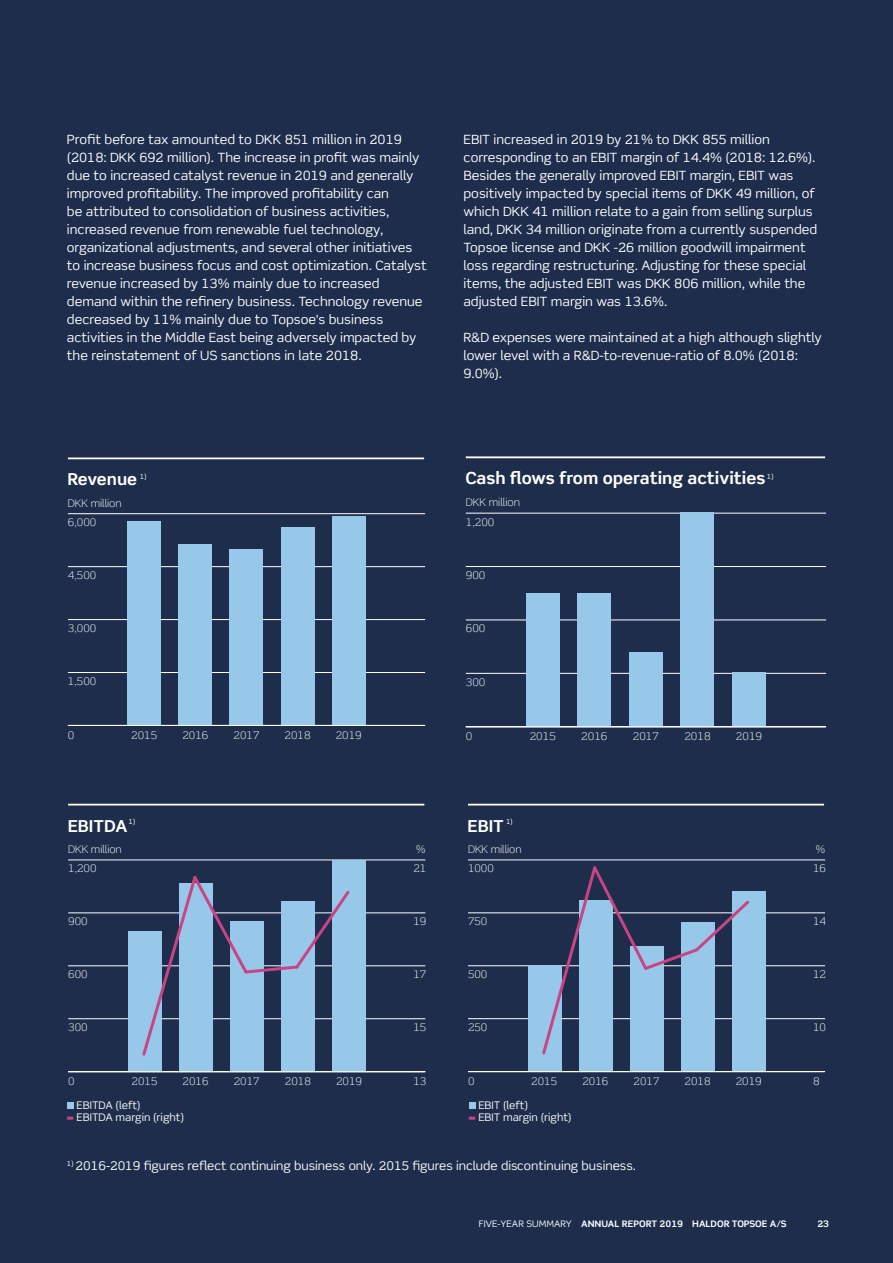
<style>
.page{position:relative;width:893px;height:1263px;background:#1d2d4b}
.page>*{position:absolute;margin:0;border:0;box-sizing:border-box;transform-origin:0 0}
.t1{font:700 16.65px "Scene Haldor Topsoe";color:#fff}
.t2{font:700 16.5px "Scene Haldor Topsoe";color:#fff}
.t3{font:12.75px/18px "Scene Haldor Topsoe";letter-spacing:-.005em;color:#fff}
.t4{font:12px "Scene Haldor Topsoe";letter-spacing:-.005em;color:#fff}
.t5{font:300 10.65px "Scene Haldor Topsoe";color:#fff}
.t6{font:300 10.5px/18.9px "Scene Haldor Topsoe";color:#fff}
.t7{font:10.5px/12.6px "Scene Haldor Topsoe";color:#fff}
.t8{font:700 9px "Scene Haldor Topsoe";color:#fff}
.t9{font:9px "Scene Haldor Topsoe";color:#fff}
.t10{font:7.05px "Scene Haldor Topsoe";color:#fff}
</style>
<div class="page">
<svg style="left:67px;top:1102px;width:6px;height:6px"></svg>
<svg style="left:67px;top:1117px;width:6px;height:3px"></svg>
<svg style="left:469px;top:1102px;width:6px;height:6px"></svg>
<svg style="left:469px;top:1117px;width:6px;height:3px"></svg>
<hr style="left:68px;top:725px;width:357px;height:1px;background:#fff">
<hr style="left:68px;top:672px;width:357px;height:1px;background:#fff">
<hr style="left:68px;top:619px;width:357px;height:1px;background:#fff">
<hr style="left:68px;top:566px;width:357px;height:1px;background:#fff">
<hr style="left:68px;top:513px;width:357px;height:1px;background:#fff">
<div style="left:332px;top:516px;width:33px;height:209px;background:#97c8e9"></div>
<div style="left:281px;top:527px;width:33px;height:198px;background:#97c8e9"></div>
<div style="left:230px;top:549px;width:33px;height:176px;background:#97c8e9"></div>
<div style="left:179px;top:544px;width:33px;height:181px;background:#97c8e9"></div>
<div style="left:128px;top:521px;width:33px;height:204px;background:#97c8e9"></div>
<hr style="left:68px;top:457px;width:356px;height:2px;background:#fff">
<hr style="left:466px;top:726px;width:360px;height:1px;background:#fff">
<hr style="left:466px;top:673px;width:360px;height:1px;background:#fff">
<hr style="left:466px;top:620px;width:360px;height:1px;background:#fff">
<hr style="left:466px;top:566px;width:360px;height:1px;background:#fff">
<hr style="left:466px;top:513px;width:360px;height:1px;background:#fff">
<div style="left:732px;top:672px;width:34px;height:55px;background:#97c8e9"></div>
<div style="left:681px;top:512px;width:33px;height:215px;background:#97c8e9"></div>
<div style="left:629px;top:652px;width:34px;height:75px;background:#97c8e9"></div>
<div style="left:578px;top:594px;width:33px;height:133px;background:#97c8e9"></div>
<div style="left:526px;top:593px;width:34px;height:134px;background:#97c8e9"></div>
<hr style="left:466px;top:456px;width:359px;height:2px;background:#fff">
<hr style="left:466px;top:726px;width:359px;height:1px;background:#fff">
<hr style="left:68px;top:1071px;width:357px;height:1px;background:#fff">
<hr style="left:68px;top:1018px;width:357px;height:1px;background:#fff">
<hr style="left:68px;top:965px;width:357px;height:1px;background:#fff">
<hr style="left:68px;top:913px;width:357px;height:1px;background:#fff">
<hr style="left:68px;top:860px;width:357px;height:1px;background:#fff">
<div style="left:332px;top:860px;width:33px;height:212px;background:#97c8e9"></div>
<div style="left:281px;top:901px;width:33px;height:171px;background:#97c8e9"></div>
<div style="left:230px;top:921px;width:33px;height:151px;background:#97c8e9"></div>
<div style="left:179px;top:883px;width:33px;height:189px;background:#97c8e9"></div>
<div style="left:128px;top:931px;width:33px;height:141px;background:#97c8e9"></div>
<svg style="left:140px;top:876px;width:210px;height:182px"></svg>
<hr style="left:68px;top:804px;width:356px;height:1px;background:#fff">
<hr style="left:68px;top:1071px;width:356px;height:1px;background:#fff">
<hr style="left:468px;top:1071px;width:357px;height:1px;background:#fff">
<hr style="left:468px;top:1018px;width:357px;height:1px;background:#fff">
<hr style="left:468px;top:965px;width:357px;height:1px;background:#fff">
<hr style="left:468px;top:912px;width:357px;height:1px;background:#fff">
<hr style="left:468px;top:860px;width:357px;height:1px;background:#fff">
<div style="left:732px;top:891px;width:33px;height:180px;background:#97c8e9"></div>
<div style="left:681px;top:922px;width:33px;height:149px;background:#97c8e9"></div>
<div style="left:630px;top:946px;width:33px;height:125px;background:#97c8e9"></div>
<div style="left:579px;top:900px;width:33px;height:171px;background:#97c8e9"></div>
<div style="left:528px;top:965px;width:33px;height:106px;background:#97c8e9"></div>
<svg style="left:540px;top:866px;width:210px;height:191px"></svg>
<hr style="left:468px;top:804px;width:356px;height:1px;background:#fff">
<p class="t3" style="left:67px;top:130px;width:361px">Profit before tax amounted to DKK 851 million in 2019 (2018: DKK 692 million). The increase in profit was mainly due to increased catalyst revenue in 2019 and generally improved profitability. The improved profitability can<br>be attributed to consolidation of business activities, increased revenue from renewable fuel technology, organizational adjustments, and several other initiatives to increase business focus and cost optimization. Catalyst revenue increased by 13% mainly due to increased demand within the refinery business. Technology revenue decreased by 11% mainly due to Topsoe's business activities in the Middle East being adversely impacted by the reinstatement of US sanctions in late 2018.</p>
<p class="t3" style="left:463px;top:130px;width:355px">EBIT increased in 2019 by 21% to DKK 855 million corresponding to an EBIT margin of 14.4% (2018: 12.6%).<br>Besides the generally improved EBIT margin, EBIT was positively impacted by special items of DKK 49 million, of which DKK 41 million relate to a gain from selling surplus land, DKK 34 million originate from a currently suspended Topsoe license and DKK -26 million goodwill impairment loss regarding restructuring. Adjusting for these special items, the adjusted EBIT was DKK 806 million, while the adjusted EBIT margin was 13.6%.</p>
<p class="t3" style="left:463px;top:328px;width:360px">R&amp;D expenses were maintained at a high although slightly lower level with a R&amp;D-to-revenue-ratio of 8.0% (2018:<br>9.0%).</p>
<h1 class="t1" style="left:465px;top:468px;width:301px">Cash flows from operating activities</h1>
<p class="t10" style="left:140px;top:472px;width:8px">1)</p>
<p class="t10" style="left:767px;top:472px;width:8px">1)</p>
<p class="t2" style="left:67px;top:469px;width:71px">Revenue</p>
<p class="t6" style="left:68px;top:494px;width:55px">DKK million</p>
<p class="t5" style="left:466px;top:496px;width:56px">DKK million</p>
<p class="t6" style="left:68px;top:513px;width:30px">6,000</p>
<p class="t5" style="left:466px;top:515px;width:30px">1,200</p>
<p class="t6" style="left:68px;top:566px;width:30px">4,500</p>
<p class="t5" style="left:466px;top:568px;width:21px">900</p>
<p class="t6" style="left:68px;top:618px;width:30px">3,000</p>
<p class="t5" style="left:466px;top:622px;width:21px">600</p>
<p class="t6" style="left:68px;top:672px;width:30px">1,500</p>
<p class="t5" style="left:466px;top:675px;width:21px">300</p>
<p class="t6" style="left:68px;top:726px;width:8px">0</p>
<p class="t6" style="left:131px;top:726px;width:27px">2015</p>
<p class="t6" style="left:182px;top:726px;width:27px">2016</p>
<p class="t6" style="left:233px;top:726px;width:27px">2017</p>
<p class="t6" style="left:285px;top:726px;width:27px">2018</p>
<p class="t6" style="left:336px;top:726px;width:27px">2019</p>
<p class="t5" style="left:466px;top:730px;width:8px">0</p>
<p class="t5" style="left:530px;top:730px;width:28px">2015</p>
<p class="t5" style="left:581px;top:730px;width:28px">2016</p>
<p class="t5" style="left:633px;top:730px;width:28px">2017</p>
<p class="t5" style="left:684px;top:730px;width:28px">2018</p>
<p class="t5" style="left:736px;top:730px;width:28px">2019</p>
<p class="t10" style="left:129px;top:817px;width:8px">1)</p>
<p class="t10" style="left:506px;top:817px;width:8px">1)</p>
<p class="t2" style="left:468px;top:815px;width:38px">EBIT</p>
<p class="t2" style="left:68px;top:815px;width:61px">EBITDA</p>
<p class="t6" style="left:68px;top:840px;width:55px">DKK million</p>
<p class="t6" style="left:413px;top:840px;width:14px">%<br>21</p>
<p class="t6" style="left:68px;top:859px;width:30px">1,200</p>
<p class="t6" style="left:468px;top:840px;width:55px">DKK million</p>
<p class="t6" style="left:816px;top:840px;width:11px">%</p>
<p class="t6" style="left:468px;top:859px;width:27px">1000</p>
<p class="t6" style="left:813px;top:859px;width:14px">16</p>
<p class="t6" style="left:68px;top:912px;width:21px">900</p>
<p class="t6" style="left:413px;top:912px;width:14px">19</p>
<p class="t6" style="left:468px;top:912px;width:21px">750</p>
<p class="t6" style="left:813px;top:912px;width:14px">14</p>
<p class="t6" style="left:68px;top:965px;width:21px">600</p>
<p class="t6" style="left:413px;top:965px;width:14px">17</p>
<p class="t6" style="left:468px;top:965px;width:21px">500</p>
<p class="t6" style="left:813px;top:965px;width:14px">12</p>
<p class="t6" style="left:68px;top:1018px;width:21px">300</p>
<p class="t6" style="left:413px;top:1018px;width:14px">15</p>
<p class="t6" style="left:468px;top:1018px;width:21px">250</p>
<p class="t6" style="left:813px;top:1018px;width:14px">10</p>
<p class="t6" style="left:68px;top:1072px;width:8px">0</p>
<p class="t6" style="left:131px;top:1072px;width:27px">2015</p>
<p class="t6" style="left:183px;top:1072px;width:27px">2016</p>
<p class="t6" style="left:234px;top:1072px;width:27px">2017</p>
<p class="t6" style="left:285px;top:1072px;width:27px">2018</p>
<p class="t6" style="left:336px;top:1072px;width:27px">2019</p>
<p class="t6" style="left:413px;top:1072px;width:14px">13</p>
<p class="t6" style="left:468px;top:1072px;width:8px">0</p>
<p class="t6" style="left:531px;top:1072px;width:27px">2015</p>
<p class="t6" style="left:582px;top:1072px;width:27px">2016</p>
<p class="t6" style="left:633px;top:1072px;width:27px">2017</p>
<p class="t6" style="left:685px;top:1072px;width:27px">2018</p>
<p class="t6" style="left:736px;top:1072px;width:27px">2019</p>
<p class="t6" style="left:813px;top:1072px;width:8px">8</p>
<p class="t7" style="left:77px;top:1099px;width:109px">EBITDA (left)<br>EBITDA margin (right)</p>
<p class="t7" style="left:478px;top:1099px;width:95px">EBIT (left)<br>EBIT margin (right)</p>
<p class="t4" style="left:67px;top:1157px;width:570px"><sup>1)</sup> 2016-2019 figures reflect continuing business only. 2015 figures include discontinuing business.</p>
<p class="t9" style="left:479px;top:1218px;width:29px">Five-year</p>
<p class="t9" style="left:526px;top:1218px;width:8px">summary</p>
<p class="t8" style="left:581px;top:1218px;width:207px">ANNUAL REPORT 2019 HALDOR TOPSOE A/S</p>
<p class="t8" style="left:817px;top:1218px;width:13px">23</p>
</div>
